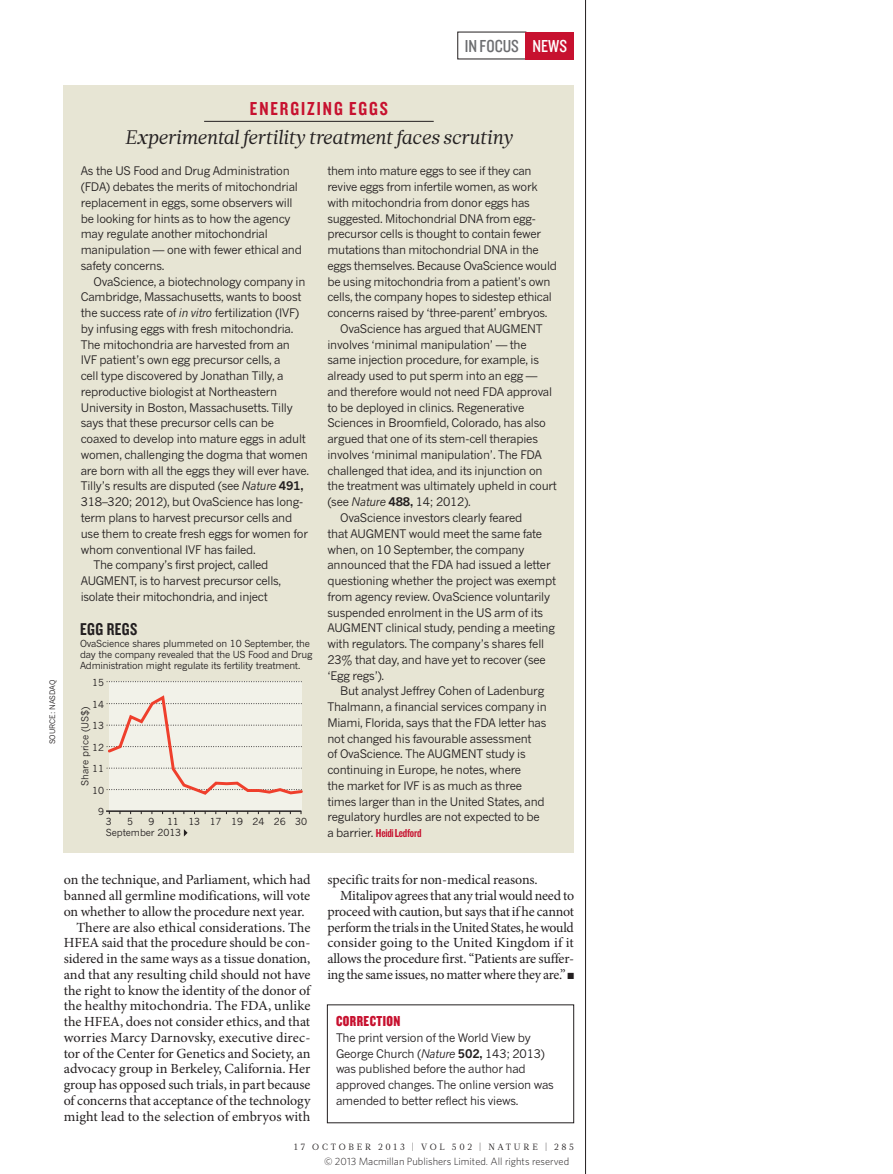
<style>
.page{position:relative;width:893px;height:1174px;background:#fff}
.page>*{position:absolute;margin:0;border:0;box-sizing:border-box;transform-origin:0 0}
.BOX_HEAD{font:italic 19.5px "Glosa Math";letter-spacing:.01em;color:#231f20}
.BOX_STRAP{font:19.5px "Knockout 49 Liteweight";letter-spacing:.1em;color:#c7112f}
.t1{font:18px "Knockout 29 Junior Ltweight";color:#6c6d70}
.t2{font:18px "Knockout 29 Junior Ltweight";color:#fff}
.t3{font:17.7px "Knockout 49 Liteweight 2";letter-spacing:.025em;color:#231f20}
.CORRECTION_BOX_HEAD{font:15px "Knockout 69 Full Liteweight";letter-spacing:.03em;color:#c7112f}
.BODY_INDENT{font:13.95px/15.8px "Minion Pro";letter-spacing:-.01em;color:#231f20;text-align:justify}
.BOX_COPY_INDENT{font:12px "Knockout 49 Liteweight";letter-spacing:-.02em;color:#c7112f}
.BOX_COPY_INDENT-2{font:11.7px/15.8px "News Gothic MTOT";letter-spacing:-.02em;color:#231f20}
.BOX_COPY_1ST_PARA{font:11.7px/15.8px "News Gothic MTOT";letter-spacing:-.02em;color:#231f20}
.t4{font:300 10.5px "Whitney";color:#231f20}
.t5{font:9.6px/11.2px "News Gothic MTOT Regular 2";letter-spacing:-.02em;color:#231f20}
.t6{font:9px "Glosa Math";letter-spacing:.3em;color:#231f20}
.PIC_CREDIT{font:7.5px "News Gothic MTOT";color:#231f20}
.s1{font-style:italic}
.s2{font-weight:700}
.s3{font-family:"News Gothic MTOT";font-size:11.7px;color:#231f20}
</style>
<div class="page">
<hr style="left:585px;top:0;width:1px;height:1174px;background:#231f20">
<div style="left:327px;top:1004px;width:247px;height:119px;border:1px solid #231f20"></div>
<div style="left:64px;top:85px;width:510px;height:768px;background:#e7e5d4"></div>
<hr style="left:204px;top:121px;width:230px;height:1px;background:#231f20">
<div style="left:109px;top:681px;width:192px;height:130px;background:#f2f2e9"></div>
<svg style="left:106px;top:681px;width:195px;height:1px"></svg>
<hr style="left:106px;top:810px;width:195px;height:2px;background:#231f20">
<svg style="left:106px;top:693px;width:197px;height:103px"></svg>
<svg style="left:184px;top:829px;width:4px;height:7px"></svg>
<div style="left:526px;top:32px;width:48px;height:27px;background:#c7112f"></div>
<p class="t1" style="left:465px;top:34px;width:56px">IN FOCUS</p>
<p class="t2" style="left:532px;top:34px;width:36px">NEWS</p>
<p class="PIC_CREDIT" style="left:48px;top:744px;width:66px;rotate:-90deg">SOURCE: NASDAQ</p>
<p class="BOX_STRAP" style="left:250px;top:96px;width:139px">ENERGIZING EGGS</p>
<p class="BOX_HEAD" style="left:125px;top:124px;width:390px">Experimental fertility treatment faces scrutiny</p>
<p class="BOX_COPY_1ST_PARA" style="left:81px;top:163px;width:223px">As the US Food and Drug Administration (FDA) debates the merits of mitochondrial replacement in eggs, some observers will be looking for hints as to how the agency may regulate another mitochondrial manipulation — one with fewer ethical and safety concerns.</p>
<p class="BOX_COPY_INDENT-2" style="left:81px;top:273px;width:230px;text-indent:13px">OvaScience, a biotechnology company in Cambridge, Massachusetts, wants to boost the success rate of <span class="s1">in vitro</span> fertilization (IVF) by infusing eggs with fresh mitochondria.<br>The mitochondria are harvested from an IVF patient’s own egg precursor cells, a<br>cell type discovered by Jonathan Tilly, a reproductive biologist at Northeastern University in Boston, Massachusetts. Tilly says that these precursor cells can be coaxed to develop into mature eggs in adult women, challenging the dogma that women are born with all the eggs they will ever have.<br>Tilly’s results are disputed (see <span class="s1">Nature</span> <span class="s2">491, </span>318–320; 2012), but OvaScience has long&shy;term plans to harvest precursor cells and use them to create fresh eggs for women for whom conventional IVF has failed.</p>
<p class="BOX_COPY_INDENT-2" style="left:81px;top:557px;width:202px;text-indent:13px">The company’s first project, called<br>AUGMENT, is to harvest precursor cells, isolate their mitochondria, and inject</p>
<p class="t3" style="left:80px;top:618px;width:59px">EGG REGS</p>
<p class="t5" style="left:80px;top:637px;width:234px">OvaScience shares plummeted on 10 September, the day the company revealed that the US Food and Drug<br>Administration might regulate its fertility treatment.</p>
<p class="t5" style="left:92px;top:677px;width:13px">15</p>
<p class="t5" style="left:92px;top:698px;width:13px">14</p>
<p class="t5" style="left:79px;top:785px;width:80px;rotate:-90deg">Share price (US$)</p>
<p class="t5" style="left:92px;top:720px;width:13px">13</p>
<p class="t5" style="left:92px;top:741px;width:13px">12</p>
<p class="t5" style="left:92px;top:763px;width:13px">11</p>
<p class="t5" style="left:92px;top:784px;width:13px">10</p>
<p class="t5" style="left:98px;top:806px;width:8px">9</p>
<p class="t5" style="left:106px;top:816px;width:8px">3</p>
<p class="t5" style="left:127px;top:816px;width:8px">5</p>
<p class="t5" style="left:149px;top:816px;width:8px">9</p>
<p class="t5" style="left:167px;top:816px;width:142px">11 13 17 19 24 26 30</p>
<p class="t5" style="left:106px;top:827px;width:77px">September 2013</p>
<p class="BOX_COPY_INDENT-2" style="left:327px;top:163px;width:231px">them into mature eggs to see if they can revive eggs from infertile women, as work with mitochondria from donor eggs has suggested. Mitochondrial DNA from egg&shy;precursor cells is thought to contain fewer mutations than mitochondrial DNA in the eggs themselves. Because OvaScience would be using mitochondria from a patient’s own cells, the company hopes to sidestep ethical concerns raised by ‘three-parent’ embryos.</p>
<p class="BOX_COPY_INDENT-2" style="left:327px;top:321px;width:231px;text-indent:13px">OvaScience has argued that AUGMENT involves ‘minimal manipulation’ — the same injection procedure, for example, is already used to put sperm into an egg — and therefore would not need FDA approval to be deployed in clinics. Regenerative Sciences in Broomfield, Colorado, has also argued that one of its stem-cell therapies involves ‘minimal manipulation’. The FDA challenged that idea, and its injunction on the treatment was ultimately upheld in court (see <span class="s1">Nature</span> <span class="s2">488,</span> 14; 2012).</p>
<p class="BOX_COPY_INDENT-2" style="left:327px;top:510px;width:230px;text-indent:13px">OvaScience investors clearly feared<br>that AUGMENT would meet the same fate when, on 10 September, the company announced that the FDA had issued a letter questioning whether the project was exempt from agency review. OvaScience voluntarily suspended enrolment in the US arm of its AUGMENT clinical study, pending a meeting with regulators. The company’s shares fell 23% that day, and have yet to recover (see ‘Egg regs’).</p>
<p class="BOX_COPY_INDENT-2" style="left:327px;top:683px;width:221px;text-indent:13px">But analyst Jeffrey Cohen of Ladenburg Thalmann, a financial services company in Miami, Florida, says that the FDA letter has not changed his favourable assessment<br>of OvaScience. The AUGMENT study is continuing in Europe, he notes, where<br>the market for IVF is as much as three times larger than in the United States, and regulatory hurdles are not expected to be</p>
<p class="BOX_COPY_INDENT" style="left:327px;top:825px;width:96px"><span class="s3">a barrier.</span> Heidi Ledford</p>
<p class="BODY_INDENT" style="left:64px;top:872px;width:248px">on the technique, and Parliament, which had banned all germline modifications, will vote on whether to allow the procedure next year.</p>
<p class="BODY_INDENT" style="left:64px;top:920px;width:248px;text-indent:13px">There are also ethical considerations. The HFEA said that the procedure should be con&shy;sidered in the same ways as a tissue donation, and that any resulting child should not have the right to know the identity of the donor of the healthy mitochondria. The FDA, unlike the HFEA, does not consider ethics, and that worries Marcy Darnovsky, executive direc&shy;tor of the Center for Genetics and Society, an advocacy group in Berkeley, California. Her group has opposed such trials, in part because of concerns that acceptance of the technology might lead to the selection of embryos with</p>
<p class="BODY_INDENT" style="left:327px;top:872px;width:212px">specific traits for non-medical reasons.</p>
<p class="BODY_INDENT" style="left:327px;top:888px;width:248px;text-indent:13px">Mitalipov agrees that any trial would need to proceed with caution, but says that if he cannot perform the trials in the United States, he would consider going to the United Kingdom if it allows the procedure first. “Patients are suffer&shy;ing the same issues, no matter where they are.” ■</p>
<p class="CORRECTION_BOX_HEAD" style="left:336px;top:1011px;width:66px">CORRECTION</p>
<p class="BOX_COPY_1ST_PARA" style="left:336px;top:1029px;width:219px">The print version of the World View by George Church (<span class="s1">Nature</span> <span class="s2">502,</span> 143; 2013) was published before the author had approved changes. The online version was amended to better reflect his views.</p>
<p class="t6" style="left:294px;top:1141px;width:281px">17 OCTOBER 2013 | VOL 502 | NATURE | 285</p>
<p class="t4" style="left:324px;top:1154px;width:247px">© 2013 Macmillan Publishers Limited. All rights reserved</p>
</div>
